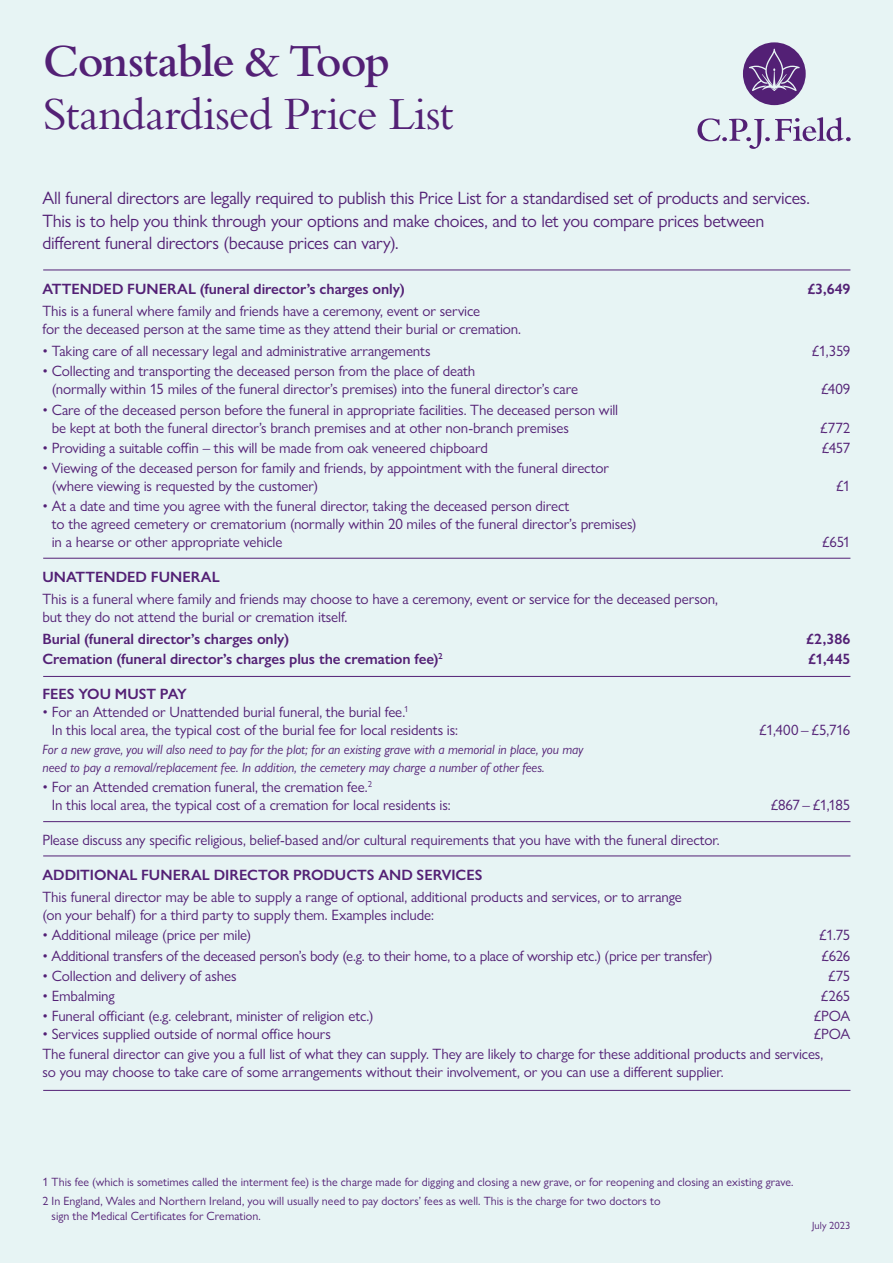
<style>
.page{position:relative;width:893px;height:1263px;background:#e7f4f4}
.page>*{position:absolute;margin:0;border:0;box-sizing:border-box;transform-origin:0 0}
.t1{font:48px "Bembo Std";letter-spacing:-.02em;color:#532075}
.t2{font:600 48px "Bembo Std";letter-spacing:-.03em;color:#532075}
.t3{font:18px/22.5px "Gill Sans Nova";letter-spacing:-.015em;color:#532075}
.t4{font:15px/18px "Gill Sans Nova";letter-spacing:-.01em;color:#532075}
.t5{font:600 15px "Gill Sans Nova";color:#532075}
.t6{font:italic 13.5px/18px "Gill Sans Nova";letter-spacing:-.005em;color:#532075}
.t7{font:12px/19.2px "Gill Sans Nova";letter-spacing:.005em;color:#532075}
.t8{font:10.5px "Gill Sans Nova";letter-spacing:.01em;color:#532075}
</style>
<div class="page">
<svg style="left:743px;top:42px;width:63px;height:63px"></svg>
<svg style="left:697px;top:117px;width:154px;height:32px"></svg>
<hr style="left:43px;top:270px;width:807px;height:1px;background:#532075">
<hr style="left:43px;top:558px;width:807px;height:1px;background:#532075">
<hr style="left:43px;top:676px;width:807px;height:1px;background:#532075">
<hr style="left:43px;top:821px;width:807px;height:1px;background:#532075">
<hr style="left:43px;top:855px;width:807px;height:1px;background:#532075">
<hr style="left:43px;top:1090px;width:807px;height:1px;background:#532075">
<h1 class="t2" style="left:43px;top:34px;width:349px">Constable &amp; Toop</h1>
<h1 class="t1" style="left:43px;top:86px;width:412px">Standardised Price List</h1>
<p class="t3" style="left:43px;top:187px;width:769px">All funeral directors are legally required to publish this Price List for a standardised set of products and services.<br>This is to help you think through your options and make choices, and to let you compare prices between different funeral directors (because prices can vary).</p>
<p class="t5" style="left:43px;top:280px;width:364px">ATTENDED FUNERAL (funeral director’s charges only)</p>
<p class="t5" style="left:807px;top:280px;width:45px">£3,649</p>
<p class="t4" style="left:43px;top:302px;width:480px">This is a funeral where family and friends have a ceremony, event or service<br>for the deceased person at the same time as they attend their burial or cremation.</p>
<p class="t4" style="left:43px;top:342px;width:390px">• Taking care of all necessary legal and administrative arrangements</p>
<p class="t4" style="left:812px;top:342px;width:40px">£1,359</p>
<p class="t4" style="left:52px;top:362px;width:528px;text-indent:-9px">• Collecting and transporting the deceased person from the place of death<br>(normally within 15 miles of the funeral director’s premises) into the funeral director’s care</p>
<p class="t4" style="left:821px;top:380px;width:31px">£409</p>
<p class="t4" style="left:52px;top:400px;width:568px;text-indent:-9px">• Care of the deceased person before the funeral in appropriate facilities. The deceased person will be kept at both the funeral director’s branch premises and at other non-branch premises</p>
<p class="t4" style="left:820px;top:418px;width:32px">£772</p>
<p class="t4" style="left:43px;top:438px;width:447px">• Providing a suitable coffin – this will be made from oak veneered chipboard</p>
<p class="t4" style="left:822px;top:438px;width:30px">£457</p>
<p class="t4" style="left:52px;top:459px;width:559px;text-indent:-9px">• Viewing of the deceased person for family and friends, by appointment with the funeral director (where viewing is requested by the customer)</p>
<p class="t4" style="left:836px;top:476px;width:16px">£1</p>
<p class="t4" style="left:52px;top:497px;width:586px;text-indent:-9px">• At a date and time you agree with the funeral director, taking the deceased person direct<br>to the agreed cemetery or crematorium (normally within 20 miles of the funeral director’s premises) in a hearse or other appropriate vehicle</p>
<p class="t4" style="left:822px;top:533px;width:30px">£651</p>
<p class="t5" style="left:43px;top:567px;width:179px">UNATTENDED FUNERAL</p>
<p class="t4" style="left:43px;top:590px;width:677px">This is a funeral where family and friends may choose to have a ceremony, event or service for the deceased person, but they do not attend the burial or cremation itself.</p>
<p class="t5" style="left:43px;top:630px;width:248px">Burial (funeral director’s charges only)</p>
<p class="t5" style="left:806px;top:630px;width:46px">£2,386</p>
<p class="t5" style="left:43px;top:650px;width:402px">Cremation (funeral director’s charges plus the cremation fee)<sup>2</sup></p>
<p class="t5" style="left:808px;top:650px;width:44px">£1,445</p>
<p class="t5" style="left:43px;top:685px;width:146px">FEES YOU MUST PAY</p>
<p class="t4" style="left:52px;top:703px;width:408px;text-indent:-9px">• For an Attended or Unattended burial funeral, the burial fee.<sup>1<br></sup>In this local area, the typical cost of the burial fee for local residents is:</p>
<p class="t4" style="left:759px;top:721px;width:93px">£1,400 – £5,716</p>
<p class="t6" style="left:43px;top:740px;width:542px">For a new grave, you will also need to pay for the plot; for an existing grave with a memorial in place, you may need to pay a removal/replacement fee. In addition, the cemetery may charge a number of other fees.</p>
<p class="t4" style="left:52px;top:778px;width:400px;text-indent:-9px">• For an Attended cremation funeral, the cremation fee.<sup>2<br></sup>In this local area, the typical cost of a cremation for local residents is:</p>
<p class="t4" style="left:771px;top:796px;width:81px">£867 – £1,185</p>
<p class="t4" style="left:43px;top:831px;width:679px">Please discuss any specific religious, belief-based and/or cultural requirements that you have with the funeral director.</p>
<p class="t5" style="left:43px;top:866px;width:441px">ADDITIONAL FUNERAL DIRECTOR PRODUCTS AND SERVICES</p>
<p class="t4" style="left:43px;top:888px;width:641px">This funeral director may be able to supply a range of optional, additional products and services, or to arrange (on your behalf) for a third party to supply them. Examples include:</p>
<p class="t4" style="left:43px;top:926px;width:210px">• Additional mileage (price per mile)</p>
<p class="t4" style="left:819px;top:926px;width:33px">£1.75</p>
<p class="t4" style="left:43px;top:946px;width:671px">• Additional transfers of the deceased person’s body (e.g. to their home, to a place of worship etc.) (price per transfer)</p>
<p class="t4" style="left:821px;top:946px;width:30px">£626</p>
<p class="t4" style="left:43px;top:966px;width:196px">• Collection and delivery of ashes</p>
<p class="t4" style="left:828px;top:966px;width:24px">£75</p>
<p class="t4" style="left:43px;top:986px;width:74px">• Embalming</p>
<p class="t4" style="left:821px;top:986px;width:31px">£265</p>
<p class="t4" style="left:43px;top:1006px;width:332px">• Funeral officiant (e.g. celebrant, minister of religion etc.)</p>
<p class="t4" style="left:814px;top:1006px;width:38px">£POA</p>
<p class="t4" style="left:43px;top:1024px;width:290px">• Services supplied outside of normal office hours</p>
<p class="t4" style="left:43px;top:1023px;width:809px;line-height:20.1px;text-indent:771px">£POA<br>The funeral director can give you a full list of what they can supply. They are likely to charge for these additional products and services,</p>
<p class="t4" style="left:43px;top:1063px;width:683px">so you may choose to take care of some arrangements without their involvement, or you can use a different supplier.</p>
<p class="t7" style="left:43px;top:1172px;width:753px">1 This fee (which is sometimes called the interment fee) is the charge made for digging and closing a new grave, or for reopening and closing an existing grave.<br>2 In England, Wales and Northern Ireland, you will usually need to pay doctors’ fees as well. This is the charge for two doctors to</p>
<p class="t7" style="left:52px;top:1206px;width:211px">sign the Medical Certificates for Cremation.</p>
<p class="t8" style="left:812px;top:1219px;width:40px">July 2023</p>
</div>
